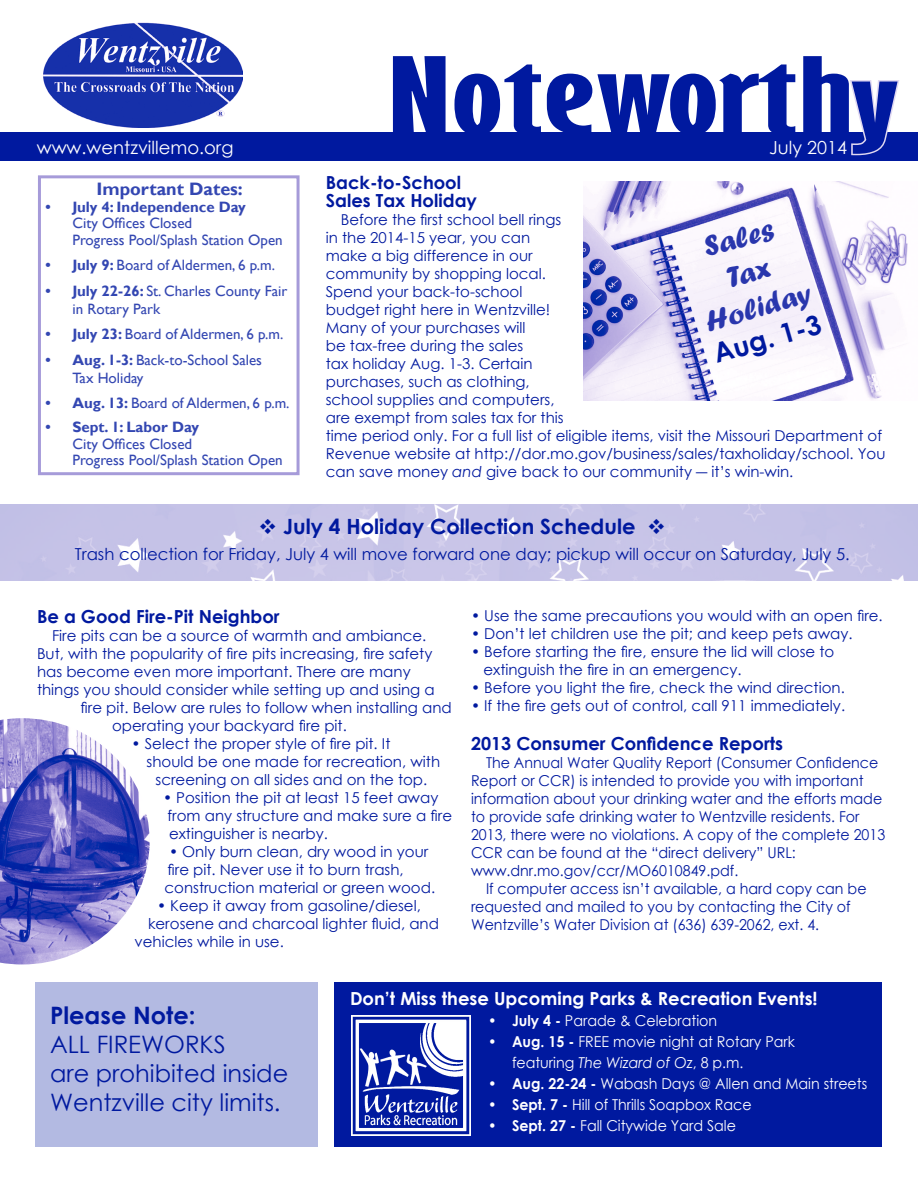
<style>
.page{position:relative;width:918px;height:1188px;background:#fff}
.page>*{position:absolute;margin:0;border:0;box-sizing:border-box;transform-origin:0 0}
.t1{font:700 extra-condensed 99px "Gill Sans";color:#00199f;scale:2 1}
.t2{font:30px "Forte";color:#2936ad}
.t3{font:700 27px "Century Gothic";color:#00199f}
.t4{font:24px "Century Gothic";color:#00199f}
.t5{font:700 24px "Century Gothic";color:#00199f}
.t6{font:700 21px "Century Gothic";color:#00199f}
.t7{font:700 18px/18px "Century Gothic";color:#00199f}
.t8{font:700 18px "Century Gothic";color:#fff}
.t9{font:18px "Century Gothic";color:#fff}
.t10{font:700 18px "Gill Sans";color:#00199f}
.t11{font:16.5px "Century Gothic";color:#00199f}
.t12{font:15px/18px "Century Gothic";color:#00199f}
.t13{font:15px/18px "Century Gothic";color:#00199f;scale:.95 1}
.t14{font:15px/16.5px "Gill Sans";color:#00199f}
.t15{font:15px/21px "Century Gothic";color:#fff;scale:.95 1}
.t16{font:700 15px "Gill Sans";color:#00199f}
.s1{font-weight:700}
.s2{font-style:italic}
</style>
<div class="page">
<img style="left:43px;top:22px;width:200px;height:105px">
<div style="left:0;top:133px;width:918px;height:28px;background:#00199f"></div>
<svg style="left:848px;top:80px;width:53px;height:76px"></svg>
<div style="left:38px;top:175px;width:262px;height:300px;border:3px solid #9083d0"></div>
<img style="left:583px;top:181px;width:325px;height:220px">
<div style="left:0;top:504px;width:917px;height:77px;background:#c6c3e7"></div>
<img style="left:0;top:718px;width:150px;height:246px">
<div style="left:334px;top:982px;width:548px;height:165px;background:#00199f"></div>
<img style="left:352px;top:1016px;width:119px;height:119px">
<div style="left:35px;top:982px;width:283px;height:165px;background:#b3bae2"></div>
<svg style="left:726px;top:263px;width:46px;height:25px"></svg>
<p class="t9" style="left:37px;top:135px;width:198px">www.wentzvillemo.org</p>
<p class="t10" style="left:97px;top:178px;width:148px">Important Dates:</p>
<p class="t16" style="left:45px;top:198px;width:202px">• July 4: Independence Day</p>
<p class="t14" style="left:72px;top:215px;width:212px">City Offices Closed<br>Progress Pool/Splash Station Open</p>
<p class="t14" style="left:45px;top:257px;width:231px"><span class="s1">• July 9:</span> Board of Aldermen, 6 p.m.</p>
<p class="t14" style="left:72px;top:282px;width:217px;line-height:18px;text-indent:-27px"><span class="s1">• July 22-26:</span> St. Charles County Fair in Rotary Park</p>
<p class="t14" style="left:45px;top:326px;width:239px"><span class="s1">• July 23:</span> Board of Aldermen, 6 p.m.</p>
<p class="t14" style="left:72px;top:351px;width:191px;line-height:18px;text-indent:-27px"><span class="s1">• Aug. 1-3:</span> Back-to-School Sales<br>Tax Holiday</p>
<p class="t14" style="left:45px;top:395px;width:246px"><span class="s1">• Aug. 13:</span> Board of Aldermen, 6 p.m.</p>
<p class="t16" style="left:45px;top:418px;width:155px">• Sept. 1: Labor Day</p>
<p class="t14" style="left:72px;top:436px;width:212px">City Offices Closed<br>Progress Pool/Splash Station Open</p>
<p class="t1" style="left:387px;top:36px;width:235px">Noteworth</p>
<p class="t9" style="left:769px;top:135px;width:79px">July 2014</p>
<p class="t1" style="left:850px;top:43px;width:26px">y</p>
<p class="t7" style="left:326px;top:173px;width:153px">Back-to-School<br>Sales Tax Holiday</p>
<p class="t12" style="left:326px;top:210px;width:561px;text-indent:15px">Before the first school bell rings<br>in the 2014-15 year, you can<br>make a big difference in our<br>community by shopping local.<br>Spend your back-to-school<br>budget right here in Wentzville!<br>Many of your purchases will<br>be tax-free during the sales<br>tax holiday Aug. 1-3. Certain<br>purchases, such as clothing,<br>school supplies and computers,<br>are exempt from sales tax for this<br>time period only. For a full list of eligible items, visit the Missouri Department of Revenue website at http://dor.mo.gov/business/sales/taxholiday/school. You can save money <span class="s2">and</span> give back to our community ― it’s win-win.</p>
<p class="t2" style="left:699px;top:231px;width:73px;rotate:-16deg">Sales</p>
<p class="t2" style="left:701px;top:305px;width:110px;rotate:-16deg">Holiday</p>
<p class="t3" style="left:709px;top:334px;width:112px;rotate:-16deg">Aug. 1-3</p>
<p class="t6" style="left:259px;top:511px;width:409px">❖ July 4 Holiday Collection Schedule ❖</p>
<p class="t11" style="left:75px;top:542px;width:777px">Trash collection for Friday, July 4 will move forward one day; pickup will occur on Saturday, July 5.</p>
<p class="t7" style="left:37px;top:606px;width:244px">Be a Good Fire-Pit Neighbor</p>
<p class="t12" style="left:52px;top:626px;width:376px">Fire pits can be a source of warmth and ambiance.</p>
<p class="t12" style="left:37px;top:644px;width:397px">But, with the popularity of fire pits increasing, fire safety</p>
<p class="t12" style="left:37px;top:662px;width:375px">has become even more important. There are many</p>
<p class="t12" style="left:37px;top:680px;width:399px">things you should consider while setting up and using a</p>
<p class="t12" style="left:81px;top:698px;width:373px">fire pit. Below are rules to follow when installing and</p>
<p class="t12" style="left:112px;top:716px;width:236px">operating your backyard fire pit.</p>
<p class="t12" style="left:132px;top:734px;width:260px">• Select the proper style of fire pit. It</p>
<p class="t12" style="left:147px;top:752px;width:295px">should be one made for recreation, with</p>
<p class="t12" style="left:156px;top:770px;width:273px">screening on all sides and on the top.</p>
<p class="t12" style="left:168px;top:788px;width:286px;text-indent:-4px">• Position the pit at least 15 feet away from any structure and make sure a fire extinguisher is nearby.</p>
<p class="t12" style="left:165px;top:842px;width:272px;text-indent:4px">• Only burn clean, dry wood in your fire pit. Never use it to burn trash, construction material or green wood.</p>
<p class="t12" style="left:157px;top:896px;width:265px">• Keep it away from gasoline/diesel,</p>
<p class="t12" style="left:148px;top:914px;width:293px">kerosene and charcoal lighter fluid, and</p>
<p class="t12" style="left:135px;top:932px;width:151px">vehicles while in use.</p>
<p class="t12" style="left:471px;top:606px;width:413px">• Use the same precautions you would with an open fire.</p>
<p class="t12" style="left:471px;top:624px;width:383px">• Don’t let children use the pit; and keep pets away.</p>
<p class="t12" style="left:471px;top:642px;width:365px">• Before starting the fire, ensure the lid will close to</p>
<p class="t12" style="left:483px;top:660px;width:260px">extinguish the fire in an emergency.</p>
<p class="t12" style="left:471px;top:678px;width:375px">• Before you light the fire, check the wind direction.</p>
<p class="t12" style="left:471px;top:696px;width:376px">• If the fire gets out of control, call 911 immediately.</p>
<p class="t7" style="left:471px;top:734px;width:314px">2013 Consumer Confidence Reports</p>
<p class="t13" style="left:471px;top:754px;width:438px;text-indent:15px">The Annual Water Quality Report (Consumer Confidence Report or CCR) is intended to provide you with important information about your drinking water and the efforts made to provide safe drinking water to Wentzville residents. For 2013, there were no violations. A copy of the complete 2013<br>CCR can be found at the “direct delivery” URL: www.dnr.mo.gov/ccr/MO6010849.pdf.</p>
<p class="t13" style="left:471px;top:880px;width:418px;text-indent:15px">If computer access isn’t available, a hard copy can be requested and mailed to you by contacting the City of<br>Wentzville’s Water Division at (636) 639-2062, ext. 4.</p>
<p class="t5" style="left:50px;top:997px;width:147px">Please Note:</p>
<p class="t4" style="left:50px;top:1028px;width:177px">ALL FIREWORKS</p>
<p class="t4" style="left:50px;top:1056px;width:240px">are prohibited inside</p>
<p class="t4" style="left:50px;top:1085px;width:232px">Wentzville city limits.</p>
<p class="t8" style="left:350px;top:985px;width:469px">Don’t Miss these Upcoming Parks &amp; Recreation Events!</p>
<p class="t15" style="left:488px;top:1010px;width:243px"><span class="s1">• July 4 -</span> Parade &amp; Celebration</p>
<p class="t15" style="left:512px;top:1031px;width:299px;text-indent:-24px"><span class="s1">• Aug. 15 -</span> FREE movie night at Rotary Park featuring <span class="s2">The Wizard of Oz</span>, 8 p.m.</p>
<p class="t15" style="left:488px;top:1073px;width:401px"><span class="s1">• Aug. 22-24 -</span> Wabash Days @ Allen and Main streets</p>
<p class="t15" style="left:488px;top:1094px;width:279px"><span class="s1">• Sept. 7 -</span> Hill of Thrills Soapbox Race</p>
<p class="t15" style="left:488px;top:1115px;width:263px"><span class="s1">• Sept. 27 -</span> Fall Citywide Yard Sale</p>
</div>
